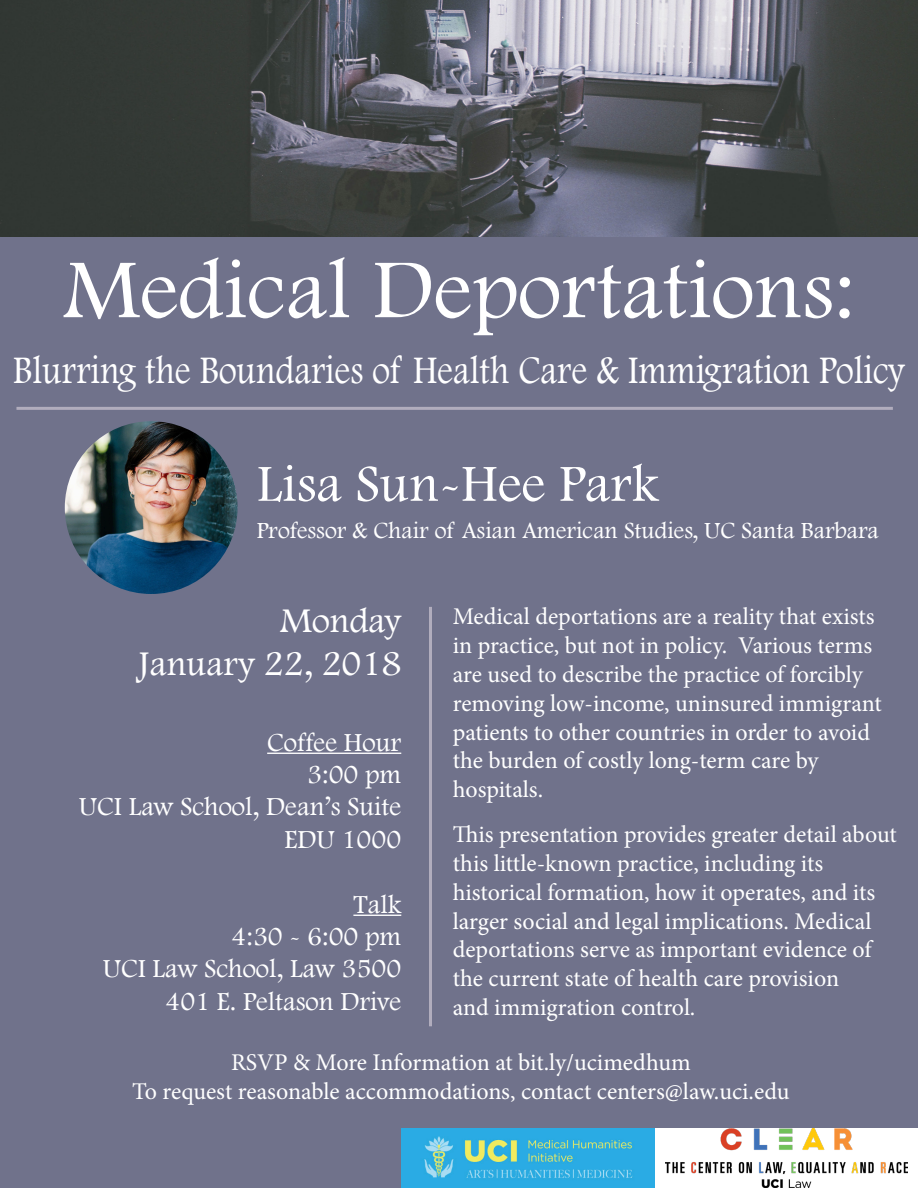
<style>
.page{position:relative;width:918px;height:1188px;background:#fff}
.page>*{position:absolute;margin:0;border:0;box-sizing:border-box;transform-origin:0 0}
.t1{font:87px "Footlight MT Light";color:#fff}
.t2{font:54px "Footlight MT Light";color:#fff}
.t3{font:40.5px "Footlight MT Light";color:#fff;scale:.88 1}
.t4{font:36px "Footlight MT Light";color:#fff}
.t5{font:27px "Footlight MT Light";color:#fff}
.t6{font:24px/28.8px "Minion Pro";color:#fff}
.t7{font:24px "Footlight MT Light";color:#fff}
</style>
<div class="page">
<img style="left:0;top:0;width:918px;height:238px">
<div style="left:0;top:238px;width:918px;height:950px;background:#70728b"></div>
<img style="left:65px;top:421px;width:173px;height:173px;border-radius:86px">
<hr style="left:16px;top:407px;width:877px;height:3px;background:#b1adbd">
<hr style="left:429px;top:607px;width:3px;height:419px;background:#b1adbd">
<hr style="left:267px;top:753px;width:134px;height:1px;background:#fff">
<hr style="left:353px;top:915px;width:48px;height:1px;background:#fff">
<img style="left:401px;top:1129px;width:254px;height:59px">
<div style="left:655px;top:1129px;width:263px;height:59px;background:#fff"></div>
<img style="left:666px;top:1129px;width:242px;height:59px">
<p class="t1" style="left:63px;top:238px;width:793px">Medical Deportations:</p>
<p class="t3" style="left:13px;top:346px;width:1015px">Blurring the Boundaries of Health Care &amp; Immigration Policy</p>
<p class="t2" style="left:257px;top:451px;width:403px">Lisa Sun-Hee Park</p>
<p class="t7" style="left:257px;top:516px;width:624px">Professor &amp; Chair of Asian American Studies, UC Santa Barbara</p>
<p class="t4" style="left:280px;top:599px;width:122px">Monday</p>
<p class="t4" style="left:139px;top:642px;width:264px">January 22, 2018</p>
<p class="t6" style="left:453px;top:602px;width:423px">Medical deportations are a reality that exists</p>
<p class="t6" style="left:453px;top:631px;width:421px">in practice, but not in policy. Various terms</p>
<p class="t6" style="left:453px;top:660px;width:411px">are used to describe the practice of forcibly</p>
<p class="t6" style="left:453px;top:689px;width:430px">removing low-income, uninsured immigrant patients to other countries in order to avoid</p>
<p class="t6" style="left:453px;top:746px;width:367px">the burden of costly long-term care by</p>
<p class="t6" style="left:453px;top:775px;width:92px">hospitals.</p>
<p class="t6" style="left:453px;top:820px;width:446px">This presentation provides greater detail about this little-known practice, including its</p>
<p class="t6" style="left:453px;top:878px;width:424px">historical formation, how it operates, and its larger social and legal implications. Medical</p>
<p class="t6" style="left:453px;top:935px;width:420px">deportations serve as important evidence of</p>
<p class="t6" style="left:453px;top:964px;width:388px">the current state of health care provision</p>
<p class="t6" style="left:453px;top:993px;width:244px">and immigration control.</p>
<p class="t6" style="left:231px;top:1048px;width:461px">RSVP &amp; More Information at bit.ly/ucimedhum</p>
<p class="t6" style="left:132px;top:1077px;width:659px">To request reasonable accommodations, contact centers@law.uci.edu</p>
<p class="t5" style="left:267px;top:726px;width:136px">Coffee Hour</p>
<p class="t5" style="left:307px;top:758px;width:95px">3:00 pm</p>
<p class="t5" style="left:79px;top:791px;width:324px">UCI Law School, Dean’s Suite</p>
<p class="t5" style="left:285px;top:823px;width:118px">EDU 1000</p>
<p class="t5" style="left:353px;top:888px;width:49px">Talk</p>
<p class="t5" style="left:232px;top:920px;width:171px">4:30 - 6:00 pm</p>
<p class="t5" style="left:103px;top:953px;width:300px">UCI Law School, Law 3500</p>
<p class="t5" style="left:165px;top:985px;width:237px">401 E. Peltason Drive</p>
</div>
